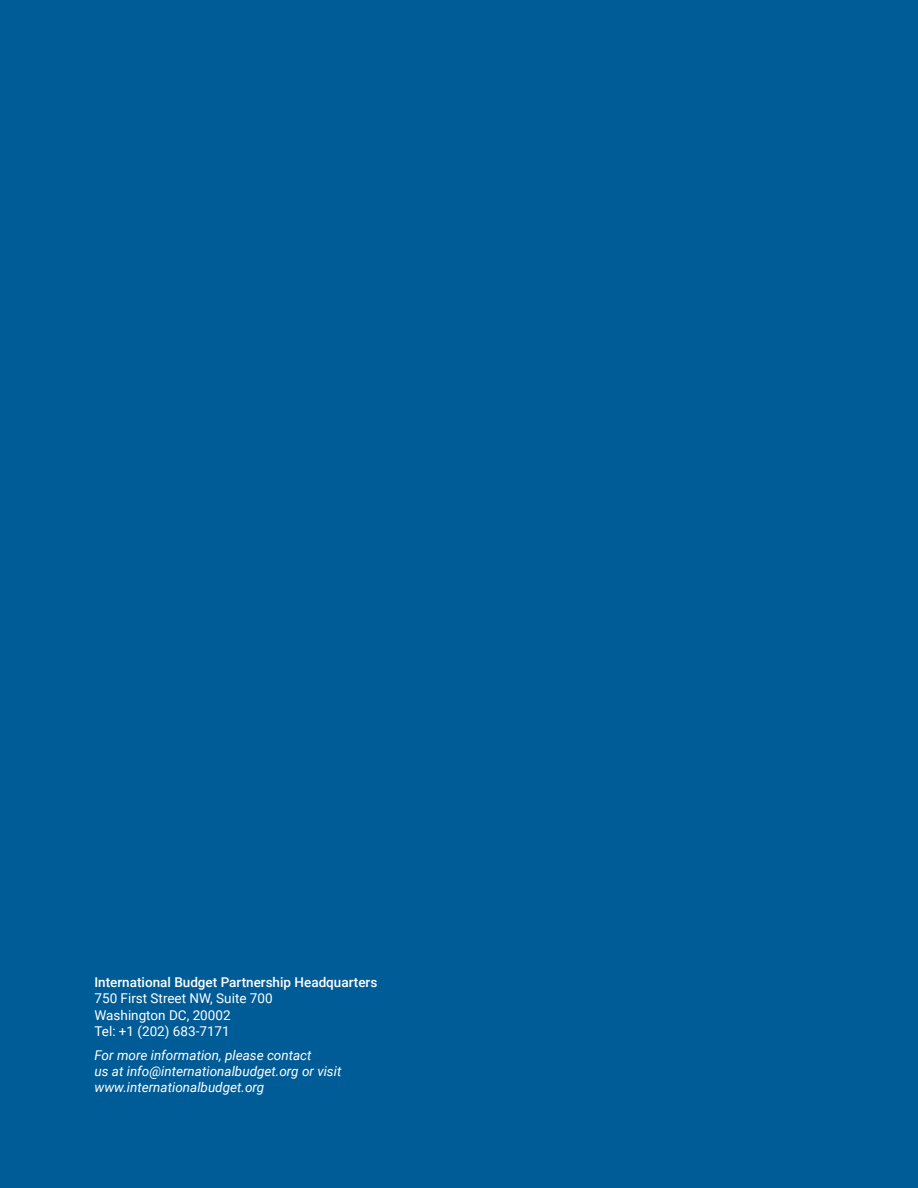
<style>
.page{position:relative;width:918px;height:1188px;background:#005c97}
.page>*{position:absolute;margin:0;border:0;box-sizing:border-box;transform-origin:0 0}
.t1{font:italic 13.5px/16.2px "Roboto";color:#fff}
.t2{font:13.5px/16.2px "Roboto";color:#fff}
.t3{font:500 13.5px "Roboto";color:#fff}
</style>
<div class="page">
<p class="t3" style="left:94px;top:973px;width:284px">International Budget Partnership Headquarters</p>
<p class="t2" style="left:94px;top:990px;width:180px">750 First Street NW, Suite 700<br>Washington DC, 20002<br>Tel: +1 (202) 683-7171</p>
<p class="t1" style="left:94px;top:1047px;width:248px">For more information, please contact<br>us at info@internationalbudget.org or visit www.internationalbudget.org</p>
</div>
